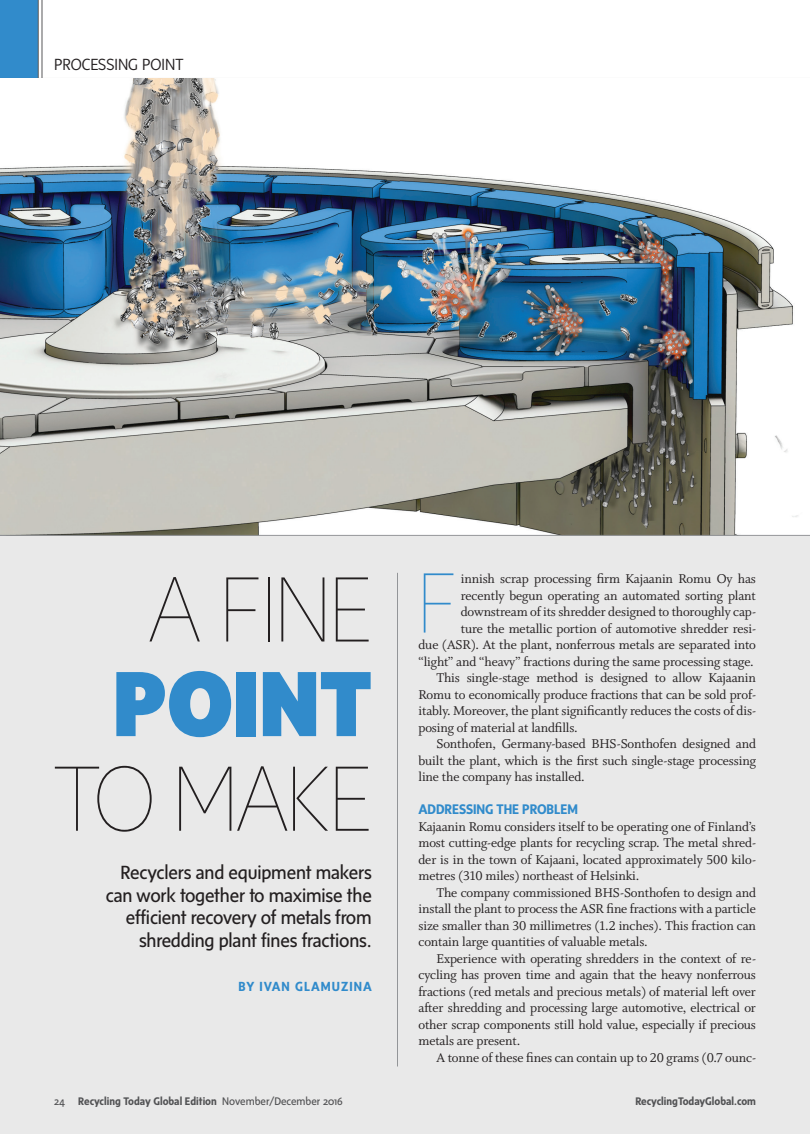
<style>
.page{position:relative;width:810px;height:1134px;background:#fff}
.page>*{position:absolute;margin:0;border:0;box-sizing:border-box;transform-origin:0 0}
.RTGE_Body_Copy{font:100 94.65px/94.7px "Sense";color:#231f20;text-align:right}
.RTGE_Body_Copy-2{font:100 87.3px "Sense";color:#318bcb}
.RTGE_Body_Copy-3{font:19.5px/22.5px "Sense";letter-spacing:-.01em;color:#231f20;text-align:right}
.t1{font:300 16.5px "Sense";color:#231f20}
.RTGE_Body_Copy-4{font:14.25px/16.5px "Whitman Roman LF";letter-spacing:-.01em;color:#231f20;text-align:justify}
.RTGE_Subhead{font:700 14.25px "Sense";letter-spacing:-.01em;color:#318bcb}
.RTGE_Body_Copy-5{font:700 13.5px "Sense";letter-spacing:.075em;color:#318bcb}
.t2{font:700 11.25px "Sense";color:#57585a}
.s1{font-weight:900;color:#318bcb}
.s2{font-weight:400}
</style>
<div class="page">
<div style="left:0;top:0;width:38px;height:78px;background:#318bcb"></div>
<hr style="left:42px;top:0;width:1px;height:79px;background:#57585a">
<hr style="left:38px;top:0;width:1px;height:79px;background:#57585a">
<hr style="left:0;top:78px;width:810px;height:1px;background:#57585a">
<div style="left:0;top:535px;width:810px;height:599px;background:#e9e9e9"></div>
<img style="left:0;top:79px;width:810px;height:456px">
<hr style="left:397px;top:573px;width:1px;height:493px;background:#939598">
<hr style="left:0;top:535px;width:810px;height:1px;background:#939598">
<p class="t1" style="left:54px;top:55px;width:131px">PROCESSING POINT</p>
<p class="RTGE_Body_Copy" style="left:54px;top:560px;width:319px">A FINE<br><span class="s1">POINT<br></span>TO MAKE</p>
<p class="RTGE_Body_Copy-3" style="left:106px;top:861px;width:267px">Recyclers and equipment makers can work together to maximise the efficient recovery of metals from shredding plant fines fractions.</p>
<p class="RTGE_Body_Copy-5" style="left:239px;top:979px;width:135px">BY IVAN GLAMUZINA</p>
<p class="RTGE_Body_Copy-4" style="left:418px;top:571px;width:339px;text-align:right">innish scrap processing firm Kajaanin Romu Oy has recently begun operating an automated sorting plant downstream of its shredder designed to thoroughly cap-<br>ture the metallic portion of automotive shredder resi-<br>due (ASR). At the plant, nonferrous metals are separated into “light” and “heavy” fractions during the same processing stage.</p>
<p class="RTGE_Body_Copy-4" style="left:418px;top:670px;width:339px;text-indent:18px">This single-stage method is designed to allow Kajaanin Romu to economically produce fractions that can be sold prof&shy;itably. Moreover, the plant significantly reduces the costs of dis&shy;posing of material at landfills.</p>
<p class="RTGE_Body_Copy-4" style="left:418px;top:736px;width:339px;text-indent:18px">Sonthofen, Germany-based BHS-Sonthofen designed and built the plant, which is the first such single-stage processing line the company has installed.</p>
<p class="RTGE_Subhead" style="left:418px;top:801px;width:161px">ADDRESSING THE PROBLEM</p>
<p class="RTGE_Body_Copy-4" style="left:418px;top:818px;width:339px">Kajaanin Romu considers itself to be operating one of Finland’s most cutting-edge plants for recycling scrap. The metal shred&shy;der is in the town of Kajaani, located approximately 500 kilo&shy;metres (310 miles) northeast of Helsinki.</p>
<p class="RTGE_Body_Copy-4" style="left:418px;top:884px;width:339px;text-indent:18px">The company commissioned BHS-Sonthofen to design and install the plant to process the ASR fine fractions with a particle size smaller than 30 millimetres (1.2 inches). This fraction can contain large quantities of valuable metals.</p>
<p class="RTGE_Body_Copy-4" style="left:418px;top:950px;width:339px;text-indent:18px">Experience with operating shredders in the context of re&shy;cycling has proven time and again that the heavy nonferrous fractions (red metals and precious metals) of material left over after shredding and processing large automotive, electrical or other scrap components still hold value, especially if precious metals are present.</p>
<p class="RTGE_Body_Copy-4" style="left:436px;top:1049px;width:321px">A tonne of these fines can contain up to 20 grams (0.7 ounc-</p>
<p class="RTGE_Body_Copy-2" style="left:418px;top:553px;width:39px">F</p>
<p class="t2" style="left:54px;top:1094px;width:290px"><span class="s2">24</span> Recycling Today Global Edition <span class="s2">November/December 2016</span></p>
<p class="t2" style="left:635px;top:1094px;width:122px">RecyclingTodayGlobal.com</p>
</div>
